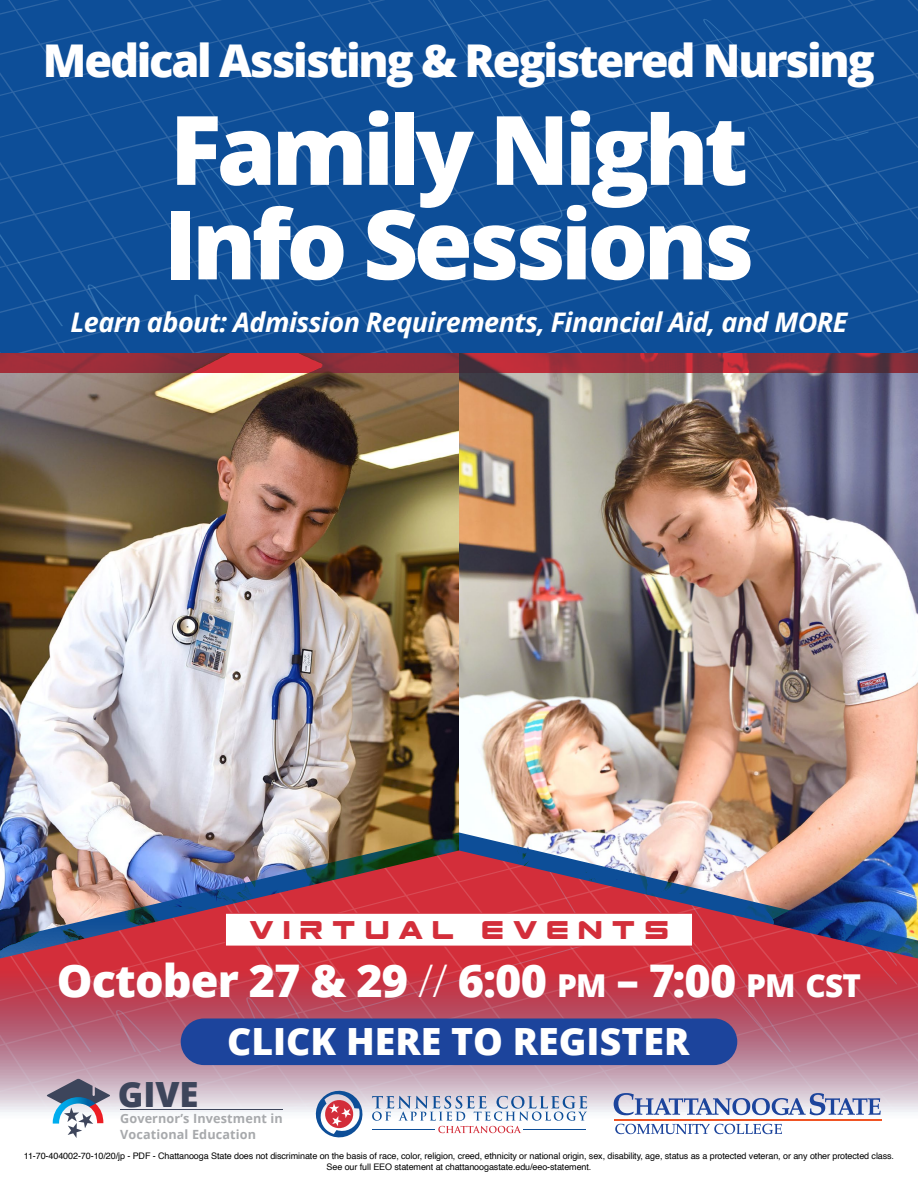
<style>
.page{position:relative;width:918px;height:1188px;background:#fff}
.page>*{position:absolute;margin:0;border:0;box-sizing:border-box;transform-origin:0 0}
.t1{font:800 96px "Open Sans";letter-spacing:-.05em;color:#fff}
.t2{font:800 45.15px "Open Sans";letter-spacing:-.05em;color:#fff}
.t3{font:800 45px "Open Sans";letter-spacing:-.02em;color:#fff}
.t4{font:800 37.5px "Open Sans";color:#fff}
.t5{font:35.55px "Space Ranger Title";letter-spacing:.06em;color:#d32e3a}
.t6{font:800 34.8px "Open Sans";color:#3d455b}
.t7{font:italic 700 27px "Open Sans";letter-spacing:-.02em;color:#fff}
.t8{font:700 12.6px/15.5px "Open Sans";letter-spacing:.01em;color:#a7a9ac}
.t9{font:9px/10.8px "Helvetica";letter-spacing:-.01em;color:#000;text-align:center}
.s1{font-weight:300}
.s2{font-size:31.5px}
</style>
<div class="page">
<img style="left:0;top:373px;width:459px;height:459px">
<img style="left:459px;top:373px;width:459px;height:459px">
<img style="left:0;top:832px;width:918px;height:18px">
<svg style="left:0;top:352px;width:918px;height:21px;background:#942f3e"></svg>
<img style="left:0;top:850px;width:918px;height:285px">
<svg style="left:0;top:0;width:918px;height:352px;background:#0f4f99"></svg>
<div style="left:225px;top:913px;width:468px;height:33px;background:#fff"></div>
<div style="left:225px;top:913px;width:468px;height:33px;border:1px solid #d32e3a"></div>
<svg style="left:372px;top:1096px;width:215px;height:37px"></svg>
<svg style="left:313px;top:1088px;width:53px;height:50px"></svg>
<svg style="left:47px;top:1079px;width:63px;height:59px"></svg>
<hr style="left:120px;top:1109px;width:163px;height:1px;background:#3d455b">
<svg style="left:614px;top:1093px;width:267px;height:22px;background:#abb2d1"></svg>
<svg style="left:615px;top:1124px;width:167px;height:10px"></svg>
<hr style="left:614px;top:1119px;width:267px;height:1px;background:#f05323">
<div style="left:181px;top:1018px;width:556px;height:47px;background:#1c449c;border-radius:23px"></div>
<p class="t2" style="left:43px;top:26px;width:834px">Medical Assisting &amp; Registered Nursing</p>
<p class="t1" style="left:170px;top:77px;width:580px">Family Night</p>
<p class="t1" style="left:164px;top:171px;width:592px">Info Sessions</p>
<p class="t7" style="left:70px;top:303px;width:779px">Learn about: Admission Requirements, Financial Aid, and MORE</p>
<p class="t5" style="left:246px;top:914px;width:428px">virtual events</p>
<p class="t3" style="left:57px;top:947px;width:806px">October 27 &amp; 29 <span class="s1">//</span> 6:00 <span class="s2">PM</span> – 7:00 <span class="s2">PM CST</span></p>
<p class="t6" style="left:118px;top:1068px;width:82px">GIVE</p>
<p class="t4" style="left:227px;top:1013px;width:464px">CLICK HERE TO REGISTER</p>
<p class="t8" style="left:120px;top:1111px;width:164px">Governor’s Investment in<br>Vocational Education</p>
<p class="t9" style="left:24px;top:1151px;width:872px">11-70-404002-70-10/20/jp - PDF - Chattanooga State does not discriminate on the basis of race, color, religion, creed, ethnicity or national origin, sex, disability, age, status as a protected veteran, or any other protected class.<br>See our full EEO statement at chattanoogastate.edu/eeo-statement.</p>
</div>
